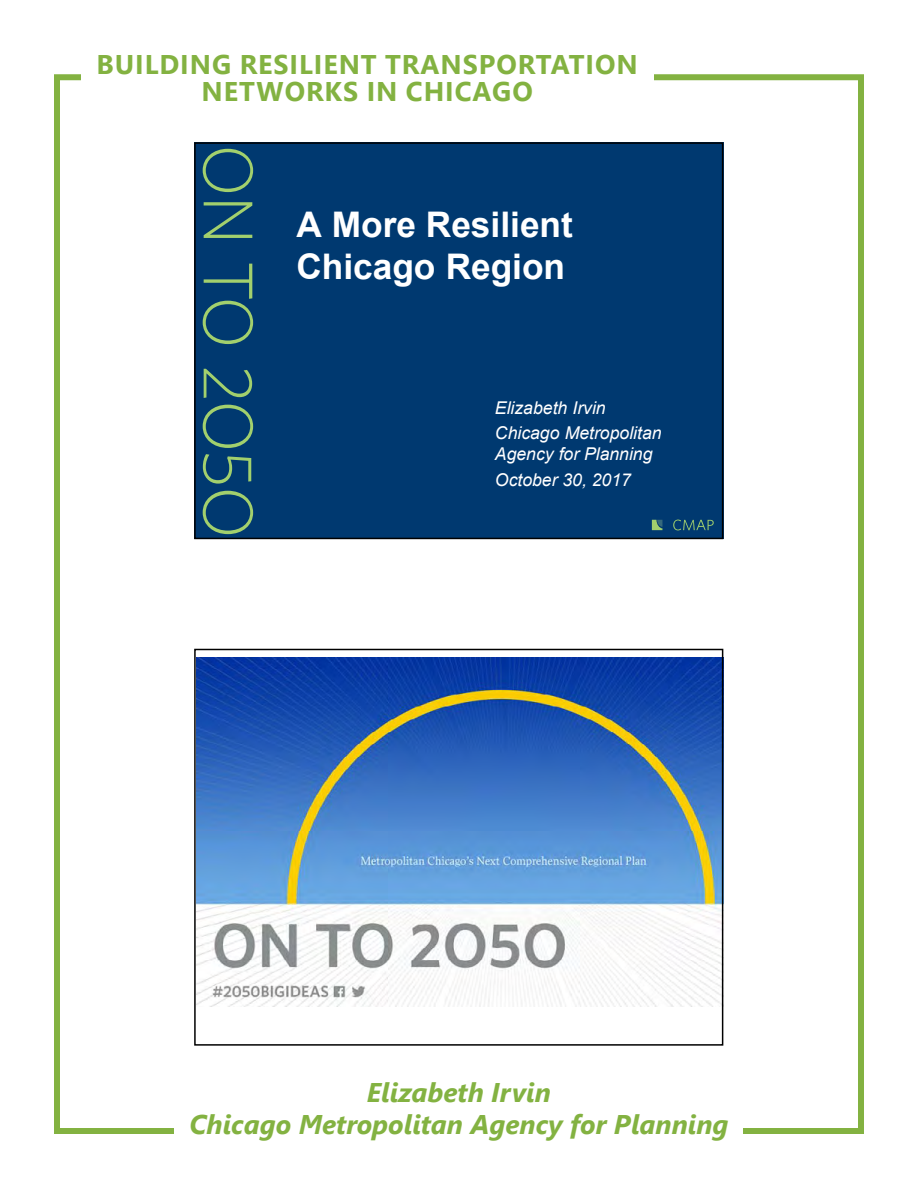
<style>
.page{position:relative;width:918px;height:1188px;background:#fff}
.page>*{position:absolute;margin:0;border:0;box-sizing:border-box;transform-origin:0 0}
.t1{font:700 35.25px/42.3px "Arial";color:#fff}
.t2{font:italic 700 27px/32.4px "Segoe UI";color:#83b241;text-align:center}
.t3{font:700 27px/27px "Segoe UI";letter-spacing:.035em;color:#83b241;text-align:center}
.t4{font:italic 17.7px/25.3px "Arial";color:#fff}
</style>
<div class="page">
<div style="left:194px;top:142px;width:529px;height:397px;background:#003970"></div>
<svg style="left:203px;top:149px;width:50px;height:43px"></svg>
<svg style="left:204px;top:202px;width:48px;height:36px"></svg>
<svg style="left:203px;top:264px;width:50px;height:80px"></svg>
<svg style="left:204px;top:369px;width:48px;height:29px"></svg>
<svg style="left:203px;top:405px;width:50px;height:43px"></svg>
<svg style="left:203px;top:454px;width:48px;height:30px"></svg>
<svg style="left:203px;top:491px;width:50px;height:43px"></svg>
<svg style="left:673px;top:520px;width:41px;height:10px"></svg>
<svg style="left:652px;top:520px;width:10px;height:10px"></svg>
<div style="left:194px;top:142px;width:529px;height:397px;border:2px solid #000"></div>
<img style="left:197px;top:658px;width:527px;height:348px">
<div style="left:194px;top:649px;width:529px;height:397px;border:2px solid #000"></div>
<div style="left:54px;top:74px;width:810px;height:1060px;border:6px solid #83b241"></div>
<div style="left:81px;top:54px;width:572px;height:47px;background:#fff"></div>
<div style="left:175px;top:1082px;width:568px;height:52px;background:#fff"></div>
<h2 class="t3" style="left:97px;top:50px;width:543px">BUILDING RESILIENT TRANSPORTATION<br>NETWORKS IN CHICAGO</h2>
<h1 class="t1" style="left:297px;top:204px;width:278px">A More Resilient<br>Chicago Region</h1>
<p class="t4" style="left:495px;top:395px;width:168px">Elizabeth Irvin<br>Chicago Metropolitan</p>
<p class="t4" style="left:495px;top:442px;width:159px">Agency for Planning<br>October 30, 2017</p>
<h2 class="t2" style="left:189px;top:1074px;width:541px">Elizabeth Irvin<br>Chicago Metropolitan Agency for Planning</h2>
</div>
